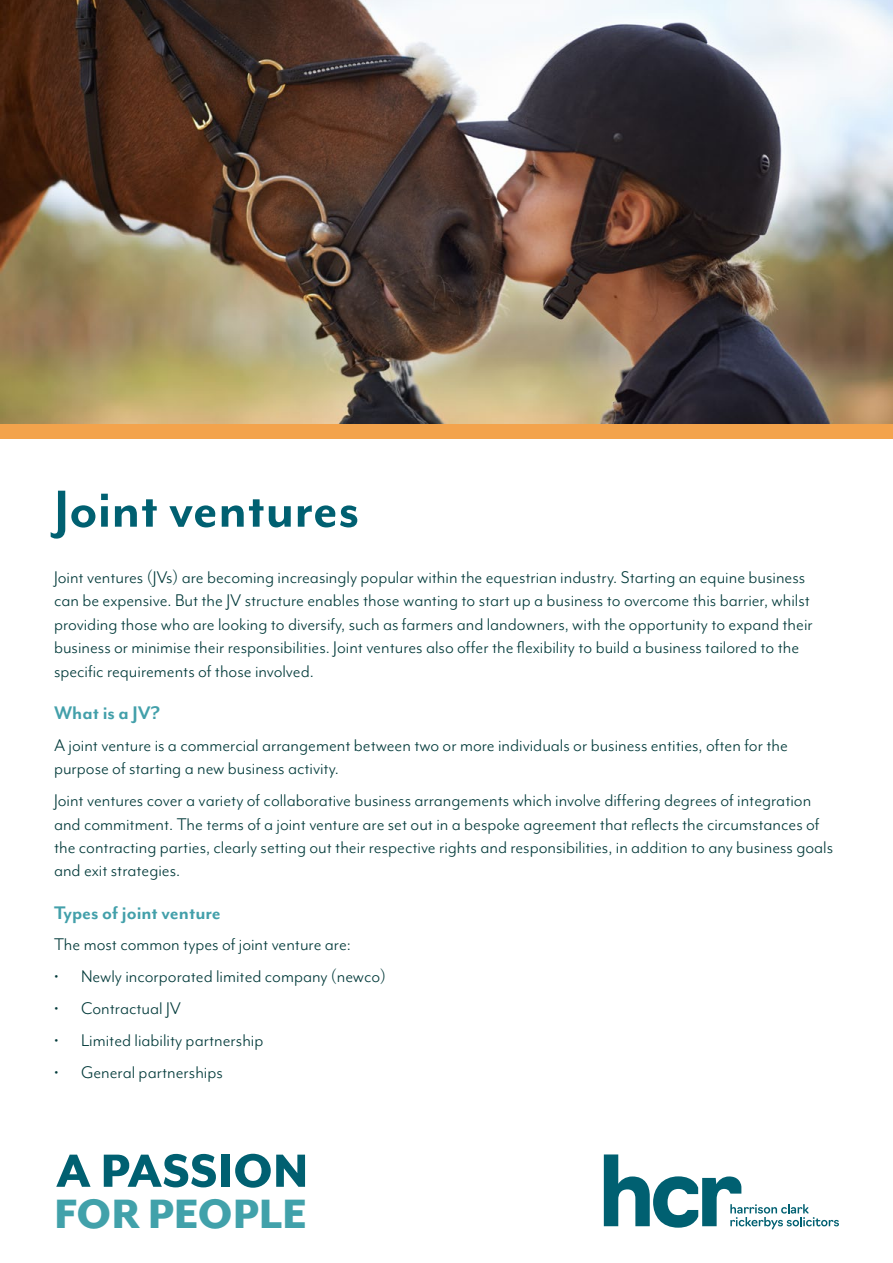
<style>
.page{position:relative;width:893px;height:1263px;background:#fff}
.page>*{position:absolute;margin:0;border:0;box-sizing:border-box;transform-origin:0 0}
.t1{font:700 60px "Mr Eaves Mod OT";color:#006071}
.t2{font:800 53.55px "Mr Eaves Mod OT";color:#006071}
.t3{font:800 47.25px "Mr Eaves Mod OT";color:#41a1aa}
.t4{font:700 21px "Mr Eaves Mod OT";color:#43a0aa}
.t5{font:19.5px/23.4px "Mr Eaves Mod OT";color:#023a3a}
</style>
<div class="page">
<img style="left:0;top:0;width:893px;height:424px">
<div style="left:0;top:424px;width:893px;height:15px;background:#f3a34c"></div>
<svg style="left:604px;top:1154px;width:235px;height:75px"></svg>
<h1 class="t1" style="left:54px;top:476px;width:307px">Joint ventures</h1>
<p class="t5" style="left:54px;top:566px;width:760px">Joint ventures (JVs) are becoming increasingly popular within the equestrian industry. Starting an equine business can be expensive. But the JV structure enables those wanting to start up a business to overcome this barrier, whilst providing those who are looking to diversify, such as farmers and landowners, with the opportunity to expand their business or minimise their responsibilities. Joint ventures also offer the flexibility to build a business tailored to the specific requirements of those involved.</p>
<p class="t4" style="left:54px;top:701px;width:108px">What is a JV?</p>
<p class="t5" style="left:54px;top:733px;width:735px">A joint venture is a commercial arrangement between two or more individuals or business entities, often for the purpose of starting a new business activity.</p>
<p class="t5" style="left:54px;top:789px;width:781px">Joint ventures cover a variety of collaborative business arrangements which involve differing degrees of integration and commitment. The terms of a joint venture are set out in a bespoke agreement that reflects the circumstances of the contracting parties, clearly setting out their respective rights and responsibilities, in addition to any business goals and exit strategies.</p>
<p class="t4" style="left:54px;top:901px;width:168px">Types of joint venture</p>
<p class="t5" style="left:54px;top:933px;width:298px">The most common types of joint venture are:</p>
<p class="t5" style="left:54px;top:965px;width:334px">• Newly incorporated limited company (newco)</p>
<p class="t5" style="left:54px;top:997px;width:129px">• Contractual JV</p>
<p class="t5" style="left:54px;top:1029px;width:211px">• Limited liability partnership</p>
<p class="t5" style="left:54px;top:1061px;width:170px">• General partnerships</p>
<h2 class="t2" style="left:56px;top:1142px;width:254px">A PASSION</h2>
<h3 class="t3" style="left:54px;top:1188px;width:255px">FOR PEOPLE</h3>
</div>
